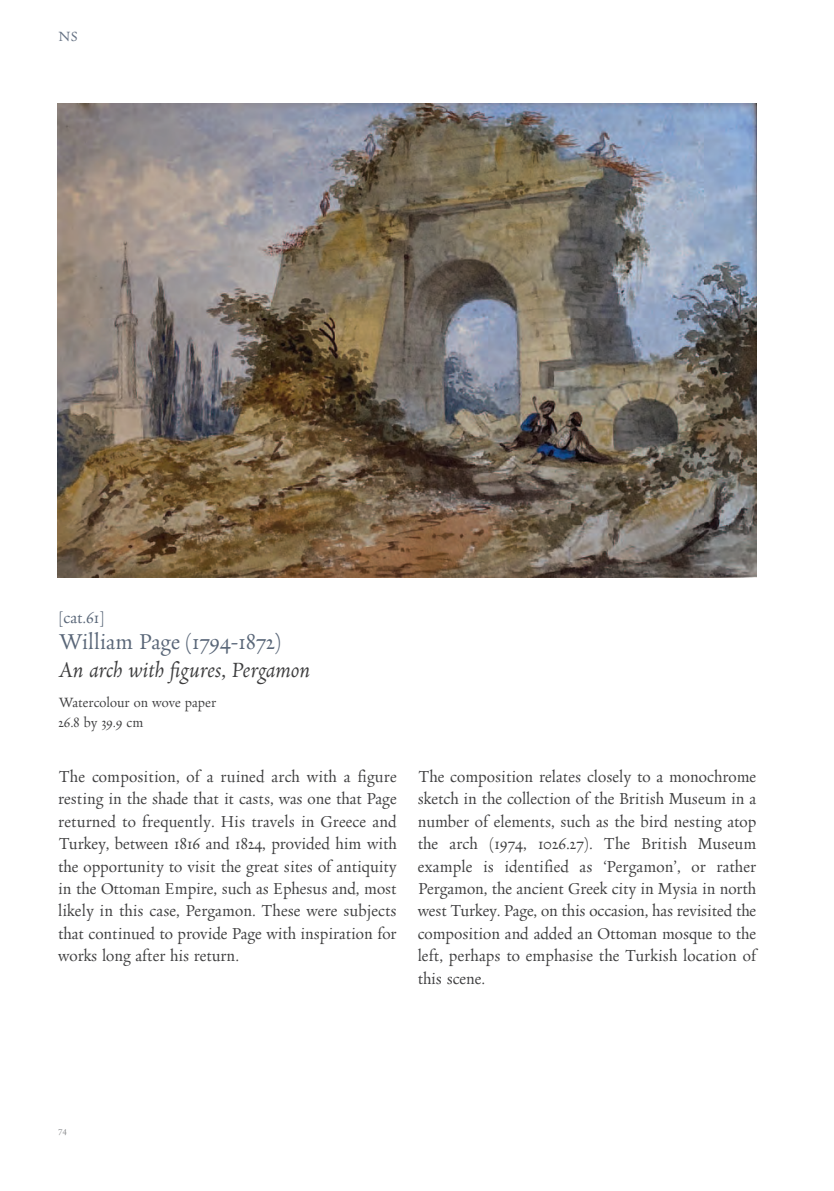
<style>
.page{position:relative;width:834px;height:1191px;background:#fff}
.page>*{position:absolute;margin:0;border:0;box-sizing:border-box;transform-origin:0 0}
.t1{font:21px "Neacademia Subhead";letter-spacing:.005em;color:#596678}
.t2{font:italic 20.12px "Neacademia Subhead";letter-spacing:-.005em;color:#3e3e3f}
.t3{font:15.58px/22.4px "Neacademia Subhead";color:#3e3e3f;text-align:justify}
.t4{font:15.58px "Neacademia Subhead";color:#596678}
.t5{font:13.12px "Neacademia Subhead";letter-spacing:.005em;color:#3e3e3f}
.t6{font:13.12px "Neacademia Subhead";color:#657183}
.t7{font:8.4px "Neacademia Subhead";color:#808285}
</style>
<div class="page">
<img style="left:58px;top:103px;width:698px;height:474px">
<p class="t6" style="left:58px;top:29px;width:21px">NS</p>
<p class="t4" style="left:58px;top:608px;width:48px">[cat.61]</p>
<p class="t1" style="left:58px;top:629px;width:225px">William Page (1794-1872)</p>
<p class="t2" style="left:58px;top:658px;width:253px">An arch with figures, Pergamon</p>
<p class="t5" style="left:58px;top:695px;width:159px">Watercolour on wove paper</p>
<p class="t5" style="left:58px;top:714px;width:86px">26.8 by 39.9 cm</p>
<p class="t3" style="left:58px;top:767px;width:340px">The composition, of a ruined arch with a figure resting in the shade that it casts, was one that Page returned to frequently. His travels in Greece and Turkey, between 1816 and 1824, provided him with the opportunity to visit the great sites of antiquity in the Ottoman Empire, such as Ephesus and, most likely in this case, Pergamon. These were subjects that continued to provide Page with inspiration for works long after his return.</p>
<p class="t3" style="left:417px;top:767px;width:340px">The composition relates closely to a monochrome sketch in the collection of the British Museum in a number of elements, such as the bird nesting atop the arch (1974, 1026.27). The British Museum example is identified as ‘Pergamon’, or rather Pergamon, the ancient Greek city in Mysia in north west Turkey. Page, on this occasion, has revisited the composition and added an Ottoman mosque to the left, perhaps to emphasise the Turkish location of this scene.</p>
<p class="t7" style="left:58px;top:1127px;width:10px">74</p>
</div>
